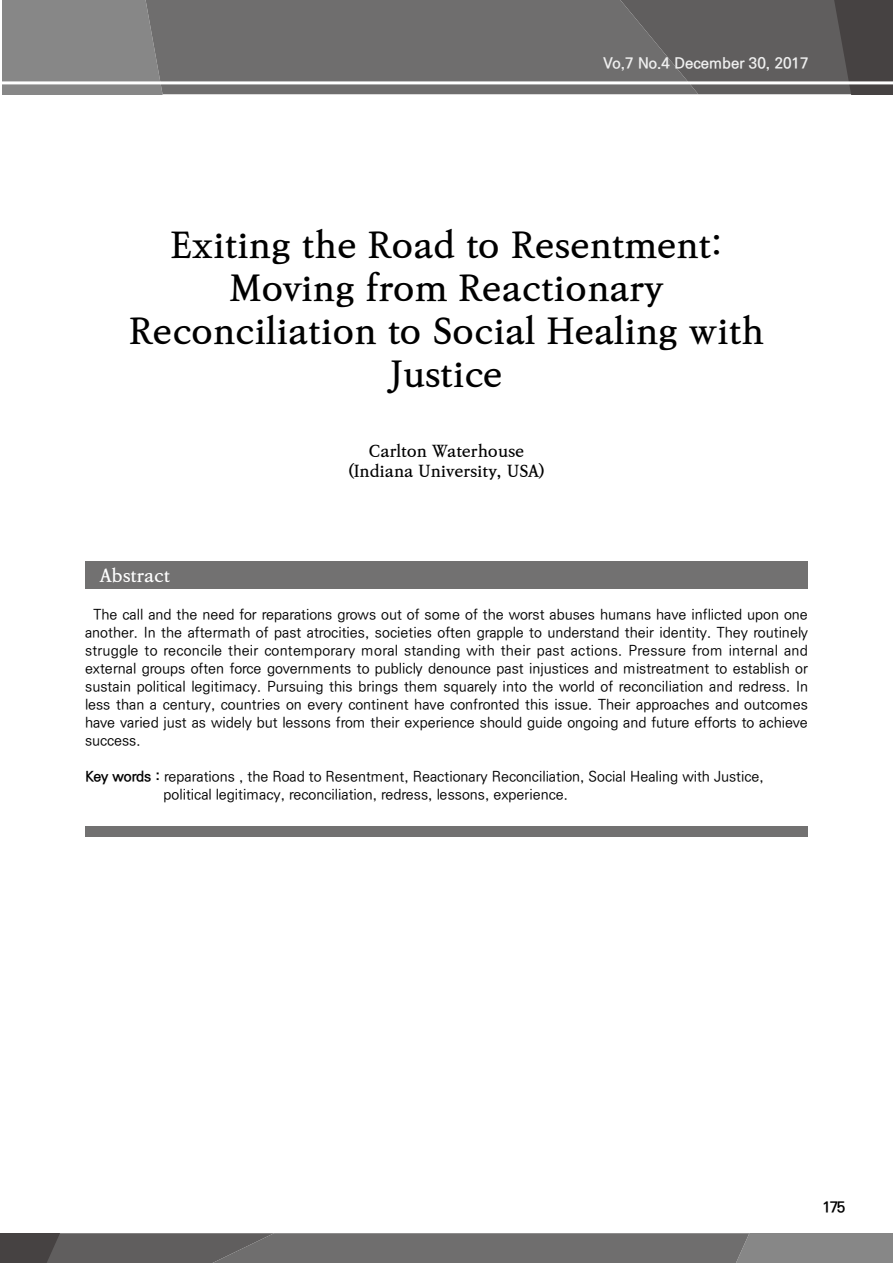
<style>
.page{position:relative;width:893px;height:1263px;background:#fff}
.page>*{position:absolute;margin:0;border:0;box-sizing:border-box;transform-origin:0 0}
.t1{font:700 36px/43.2px "Ko Pub Batang";color:#000;text-align:center}
.t2{font:700 18px "Ko Pub Batang";color:#fff}
.t3{font:700 16.5px/19.8px "Ko Pub Batang";color:#000;text-align:center}
.t4{font:700 15px "Ko Pub Dotum";color:#efefef}
.t5{font:700 15px "Ko Pub Dotum";color:#000}
.t6{font:500 14.25px/18px "Ko Pub Dotum";color:#000;text-align:justify}
.s1{font-weight:700}
</style>
<div class="page">
<div style="left:2px;top:0;width:144px;height:94px;background:#878787"></div>
<div style="left:146px;top:0;width:474px;height:94px;background:#6f6e6e"></div>
<svg style="left:620px;top:0;width:273px;height:94px;background:#5e5c5c"></svg>
<hr style="left:0;top:81px;width:893px;height:3px;background:#fff">
<svg style="left:0;top:1233px;width:893px;height:30px;background:#6e6d6d"></svg>
<div style="left:85px;top:561px;width:723px;height:28px;background:#727171"></div>
<div style="left:85px;top:826px;width:723px;height:10px;background:#727171"></div>
<p class="t4" style="left:604px;top:56px;width:206px">Vo,7 No.4 December 30, 2017</p>
<h1 class="t1" style="left:129px;top:224px;width:636px">Exiting the Road to Resentment:<br>Moving from Reactionary<br>Reconciliation to Social Healing with<br>Justice</h1>
<p class="t2" style="left:100px;top:566px;width:72px">Abstract</p>
<p class="t3" style="left:349px;top:442px;width:197px">Carlton Waterhouse (Indiana University, USA)</p>
<p class="t6" style="left:85px;top:606px;width:725px;text-indent:9px">The call and the need for reparations grows out of some of the worst abuses humans have inflicted upon one another. In the aftermath of past atrocities, societies often grapple to understand their identity. They routinely struggle to reconcile their contemporary moral standing with their past actions. Pressure from internal and external groups often force governments to publicly denounce past injustices and mistreatment to establish or sustain political legitimacy. Pursuing this brings them squarely into the world of reconciliation and redress. In less than a century, countries on every continent have confronted this issue. Their approaches and outcomes have varied just as widely but lessons from their experience should guide ongoing and future efforts to achieve success.</p>
<p class="t6" style="left:164px;top:768px;width:602px;text-indent:-79px"><span class="s1">Key words :</span> reparations , the Road to Resentment, Reactionary Reconciliation, Social Healing with Justice, political legitimacy, reconciliation, redress, lessons, experience.</p>
<p class="t5" style="left:823px;top:1199px;width:24px">175</p>
</div>
